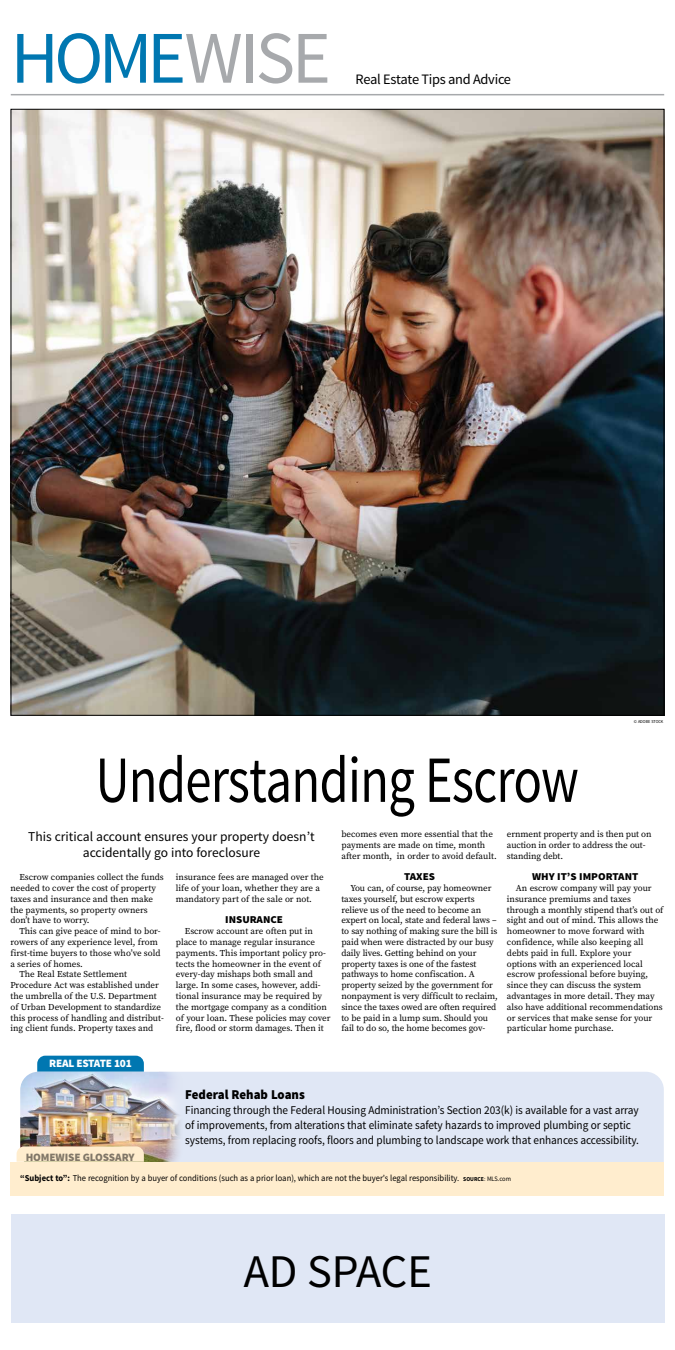
<style>
.page{position:relative;width:675px;height:1350px;background:#fff}
.page>*{position:absolute;margin:0;border:0;box-sizing:border-box;transform-origin:0 0}
.t1{font:74.25px "Source Sans Pro";letter-spacing:-.04em;color:#0077b1}
.t2{font:66px "Source Sans Pro";letter-spacing:-.015em;color:#000;scale:.8 1}
.t3{font:46.8px "Source Sans Pro";color:#000}
.t4{font:14.4px "Source Sans Pro";letter-spacing:-.02em;color:#000}
.t5{font:13.5px/16.2px "Source Sans Pro";color:#000;text-align:center}
.t6{font:900 13.5px "Source Sans Pro";color:#000;scale:.95 1}
.t7{font:11.85px/15px "Source Sans Pro";letter-spacing:-.005em;color:#000;scale:.95 1}
.t8{font:900 11.25px "Source Sans Pro";letter-spacing:-.01em;color:#000}
.t9{font:900 11.25px "Source Sans Pro";letter-spacing:-.02em;color:#fff}
.t10{font:900 10.5px "Source Sans Pro";color:#000;scale:1.05 1}
.t11{font:9px/10.8px "Source Serif Pro";color:#000}
.t12{font:9px "Source Sans Pro";color:#000;scale:.95 1}
.t13{font:4.5px "Source Sans Pro";color:#000;scale:.95 1}
.s1{color:#a7a9ac}
.s2{font-weight:700}
.s3{font-weight:700;font-size:6px}
.s4{font-size:6px}
.s5{font-size:6.75px}
</style>
<div class="page">
<div style="left:184px;top:1072px;width:480px;height:90px;background:#e0e7f5"></div>
<svg style="left:37px;top:1056px;width:107px;height:16px;background:#0a7cb4"></svg>
<img style="left:20px;top:1072px;width:164px;height:90px">
<hr style="left:11px;top:94px;width:653px;height:1px;background:#a7a9ac">
<div style="left:10px;top:1162px;width:654px;height:34px;background:#ffedce"></div>
<svg style="left:17px;top:1146px;width:127px;height:16px;background:#f9e7c7"></svg>
<div style="left:11px;top:1215px;width:653px;height:108px;background:#e0e7f5"></div>
<img style="left:13px;top:111px;width:649px;height:603px">
<h1 class="t1" style="left:11px;top:12px;width:322px">HOME<span class="s1">WISE</span></h1>
<h3 class="t4" style="left:356px;top:70px;width:157px">Real Estate Tips and Advice</h3>
<h2 class="t2" style="left:96px;top:739px;width:606px">Understanding Escrow</h2>
<p class="t13" style="left:634px;top:719px;width:33px">© ADOBE STOCK</p>
<h3 class="t5" style="left:28px;top:828px;width:288px">This critical account ensures your property doesn’t accidentally go into foreclosure</h3>
<p class="t11" style="left:10px;top:872px;width:155px;text-indent:9px">Escrow companies collect the funds needed to cover the cost of property taxes and insurance and then make the payments, so property owners don’t have to worry.</p>
<p class="t11" style="left:19px;top:926px;width:143px">This can give peace of mind to bor-</p>
<p class="t11" style="left:10px;top:937px;width:149px">rowers of any experience level, from</p>
<p class="t11" style="left:10px;top:947px;width:152px">first-time buyers to those who’ve sold</p>
<p class="t11" style="left:10px;top:958px;width:74px">a series of homes.</p>
<p class="t11" style="left:19px;top:969px;width:109px">The Real Estate Settlement</p>
<p class="t11" style="left:10px;top:980px;width:150px">Procedure Act was established under</p>
<p class="t11" style="left:10px;top:991px;width:148px">the umbrella of the U.S. Department</p>
<p class="t11" style="left:10px;top:1001px;width:152px">of Urban Development to standardize</p>
<p class="t11" style="left:10px;top:1012px;width:155px">this process of handling and distribut-</p>
<p class="t11" style="left:10px;top:1023px;width:144px">ing client funds. Property taxes and</p>
<p class="t9" style="left:49px;top:1056px;width:84px">REAL ESTATE 101</p>
<p class="t11" style="left:176px;top:872px;width:149px">insurance fees are managed over the life of your loan, whether they are a mandatory part of the sale or not.</p>
<p class="t10" style="left:225px;top:913px;width:57px">INSURANCE</p>
<p class="t11" style="left:176px;top:926px;width:156px;text-indent:9px">Escrow account are often put in place to manage regular insurance payments. This important policy pro&shy;tects the homeowner in the event of every-day mishaps both small and large. In some cases, however, addi&shy;tional insurance may be required by the mortgage company as a condition of your loan. These policies may cover fire, flood or storm damages. Then it</p>
<p class="t11" style="left:341px;top:829px;width:157px">becomes even more essential that the payments are made on time, month after month, in order to avoid default.</p>
<p class="t10" style="left:404px;top:870px;width:31px">TAXES</p>
<p class="t11" style="left:341px;top:883px;width:158px;text-indent:9px">You can, of course, pay homeowner taxes yourself, but escrow experts relieve us of the need to become an expert on local, state and federal laws – to say nothing of making sure the bill is paid when were distracted by our busy daily lives. Getting behind on your property taxes is one of the fastest pathways to home confiscation. A property seized by the government for nonpayment is very difficult to reclaim, since the taxes owed are often required to be paid in a lump sum. Should you fail to do so, the home becomes gov-</p>
<p class="t11" style="left:507px;top:829px;width:146px">ernment property and is then put on auction in order to address the out&shy;standing debt.</p>
<p class="t10" style="left:532px;top:870px;width:103px">WHY IT’S IMPORTANT</p>
<p class="t11" style="left:507px;top:883px;width:158px;text-indent:9px">An escrow company will pay your insurance premiums and taxes through a monthly stipend that’s out of sight and out of mind. This allows the homeowner to move forward with confidence, while also keeping all debts paid in full. Explore your options with an experienced local escrow professional before buying, since they can discuss the system advantages in more detail. They may also have additional recommendations or services that make sense for your particular home purchase.</p>
<p class="t8" style="left:26px;top:1150px;width:111px">HOMEWISE GLOSSARY</p>
<h3 class="t6" style="left:185px;top:1086px;width:127px">Federal Rehab Loans</h3>
<p class="t7" style="left:185px;top:1103px;width:479px">Financing through the Federal Housing Administration’s Section 203(k) is available for a vast array of improvements, from alterations that eliminate safety hazards to improved plumbing or septic systems, from replacing roofs, floors and plumbing to landscape work that enhances accessibility.</p>
<p class="t12" style="left:20px;top:1173px;width:518px"><span class="s2">“Subject to”:</span> The recognition by a buyer of conditions (such as a prior loan), which are not the buyer’s legal responsibility. <span class="s3">SOURCE</span><span class="s4">:</span> <span class="s5">MLS.com</span></p>
<h3 class="t3" style="left:244px;top:1242px;width:190px">AD SPACE</h3>
</div>
